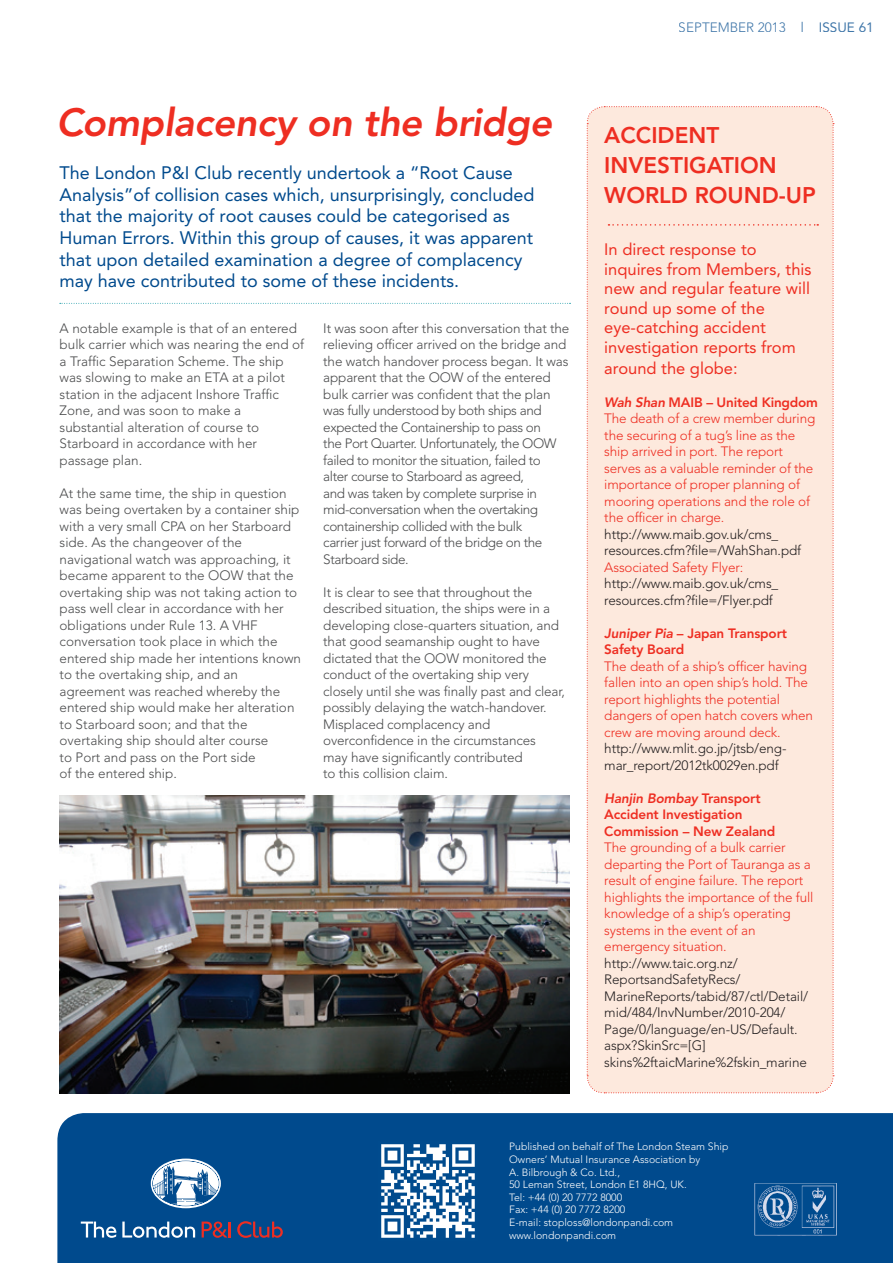
<style>
.page{position:relative;width:893px;height:1263px;background:#fff}
.page>*{position:absolute;margin:0;border:0;box-sizing:border-box;transform-origin:0 0}
.t1{font:italic 800 39px "Avenir";letter-spacing:-.01em;color:#ee2e22}
.t2{font:800 22.5px/30px "Avenir";color:#ee2e22}
.t3{font:18px/21.6px "Avenir";color:#004a8d}
.t4{font:16.5px/19.5px "Avenir";color:#ee2e22}
.t5{font:300 13.5px/16.5px "Avenir";letter-spacing:-.01em;color:#4b4c4d}
.t6{font:300 13.5px/16.5px "Avenir";letter-spacing:-.01em;color:#ee2e22}
.t7{font:300 13.5px/16.5px "Avenir";letter-spacing:-.03em;color:#4b4c4d}
.t8{font:300 13.5px/16.5px "Avenir";letter-spacing:-.01em;color:#231f20}
.t9{font:800 13.5px/16.5px "Avenir";letter-spacing:-.01em;color:#ee2e22}
.t10{font:300 13.5px "Avenir";color:#004a8d}
.t11{font:300 10.5px/12.6px "Avenir";color:#fff}
.s1{font-weight:400}
.s2{font-weight:800;font-style:italic}
.s3{font-weight:800}
.s4{font-style:italic}
</style>
<div class="page">
<img style="left:60px;top:796px;width:510px;height:297px">
<svg style="left:60px;top:303px;width:510px;height:1px"></svg>
<div style="left:586px;top:106px;width:248px;height:987px;background:#fde9dd"></div>
<div style="left:57px;top:1113px;width:836px;height:150px;background:#004a8d"></div>
<img style="left:379px;top:1142px;width:99px;height:99px">
<img style="left:755px;top:1183px;width:82px;height:52px">
<svg style="left:151px;top:1158px;width:70px;height:50px"></svg>
<svg style="left:81px;top:1221px;width:35px;height:17px"></svg>
<svg style="left:122px;top:1221px;width:73px;height:17px"></svg>
<svg style="left:202px;top:1221px;width:29px;height:17px"></svg>
<svg style="left:237px;top:1221px;width:46px;height:17px"></svg>
<h1 class="t1" style="left:56px;top:99px;width:497px">Complacency on the bridge</h1>
<p class="t3" style="left:60px;top:162px;width:476px">The London P&amp;I Club recently undertook a “Root Cause Analysis”of collision cases which, unsurprisingly, concluded that the majority of root causes could be categorised as<br>H uman Errors. Within this group of causes, it was apparent that upon detailed examination a degree of complacency may have contributed to some of these incidents.</p>
<p class="t5" style="left:60px;top:320px;width:246px">A notable example is that of an entered bulk carrier which was nearing the end of a Traffic Separation Scheme. The ship was slowing to make an ETA at a pilot station in the adjacent Inshore Traffic Zone, and was soon to make a substantial alteration of course to Starboard in accordance with her passage plan.</p>
<p class="t5" style="left:60px;top:485px;width:243px">At the same time, the ship in question was being overtaken by a container ship with a very small CPA on her Starboard side. As the changeover of the navigational watch was approaching, it became apparent to the OOW that the overtaking ship was not taking action to pass well clear in accordance with her obligations under Rule 13. A VHF conversation took place in which the entered ship made her intentions known to the overtaking ship, and an agreement was reached whereby the entered ship would make her alteration to Starboard soon; and that the overtaking ship should alter course<br>to Port and pass on the Port side<br>of the entered ship.</p>
<p class="t7" style="left:323px;top:320px;width:248px">It was soon after this conversation that the relieving officer arrived on the bridge and the watch handover process began. It was apparent that the OOW of the entered bulk carrier was confident that the plan was fully understood by both ships and expected the Containership to pass on<br>the Port Quarter. Unfortunately, the OOW failed to monitor the situation, failed to<br>alter course to Starboard as agreed,<br>and was taken by complete surprise in mid-conversation when the overtaking containership collided with the bulk<br>carrier just forward of the bridge on the Starboard side.</p>
<p class="t5" style="left:323px;top:584px;width:243px">It is clear to see that throughout the described situation, the ships were in a developing close-quarters situation, and that good seamanship ought to have dictated that the OOW monitored the conduct of the overtaking ship very closely until she was finally past and clear, possibly delaying the watch-handover.<br>Misplaced complacency and overconfidence in the circumstances<br>may have significantly contributed<br>to this collision claim.</p>
<p class="t10" style="left:679px;top:19px;width:196px">September 2013 <span class="s1">| ISSUE 61</span></p>
<h2 class="t2" style="left:604px;top:120px;width:213px">Accident<br>Investigation<br>World Round-Up</h2>
<p class="t4" style="left:604px;top:240px;width:209px">In direct response to inquires from Members, this new and regular feature will round up some of the eye-catching accident investigation reports from</p>
<p class="t4" style="left:604px;top:358px;width:135px">around the globe:</p>
<p class="t6" style="left:604px;top:394px;width:215px"><span class="s2">Wah Shan</span> <span class="s3">MAIB – United Kingdom<br></span>The death of a crew member during the securing of a tug’s line as the ship arrived in port. The report serves as a valuable reminder of the importance of proper planning of mooring operations and the role of the officer in charge.</p>
<p class="t8" style="left:604px;top:526px;width:198px">http://www.maib.gov.uk/cms_ resources.cfm?file=/WahShan.pdf</p>
<p class="t6" style="left:604px;top:559px;width:140px">Associated Safety Flyer:</p>
<p class="t8" style="left:604px;top:575px;width:176px">http://www.maib.gov.uk/cms_ resources.cfm?file=/Flyer.pdf</p>
<p class="t9" style="left:604px;top:625px;width:184px"><span class="s4">Juniper Pia</span> – Japan Transport<br>Safety Board</p>
<p class="t6" style="left:604px;top:658px;width:210px">The death of a ship’s officer having fallen into an open ship’s hold. The report highlights the potential dangers of open hatch covers when crew are moving around deck.</p>
<p class="t8" style="left:604px;top:740px;width:184px">http://www.mlit.go.jp/jtsb/eng&shy;mar_report/2012tk0029en.pdf</p>
<p class="t9" style="left:604px;top:790px;width:173px"><span class="s4">Hanjin Bombay</span> Transport<br>Accident Investigation<br>Commission – New Zealand</p>
<p class="t6" style="left:604px;top:839px;width:211px">The grounding of a bulk carrier departing the Port of Tauranga as a result of engine failure. The report highlights the importance of the full knowledge of a ship’s operating systems in the event of an emergency situation.</p>
<p class="t8" style="left:604px;top:955px;width:205px">http://www.taic.org.nz/<br>ReportsandSafetyRecs/<br>MarineReports/tabid/87/ctl/Detail/ mid/484/InvNumber/2010-204/<br>Page/0/language/en-US/Default. aspx?SkinSrc=[G] skins%2ftaicMarine%2fskin_marine</p>
<p class="t11" style="left:509px;top:1140px;width:221px">Published on behalf of The London Steam Ship<br>Owners’ Mutual Insurance Association by<br>A. Bilbrough &amp; Co. Ltd.,<br>50 Leman Street, London E1 8HQ, UK.<br>Tel: +44 (0) 20 7772 8000<br>Fax: +44 (0) 20 7772 8200<br>E-mail: stoploss@londonpandi.com www.londonpandi.com</p>
</div>
